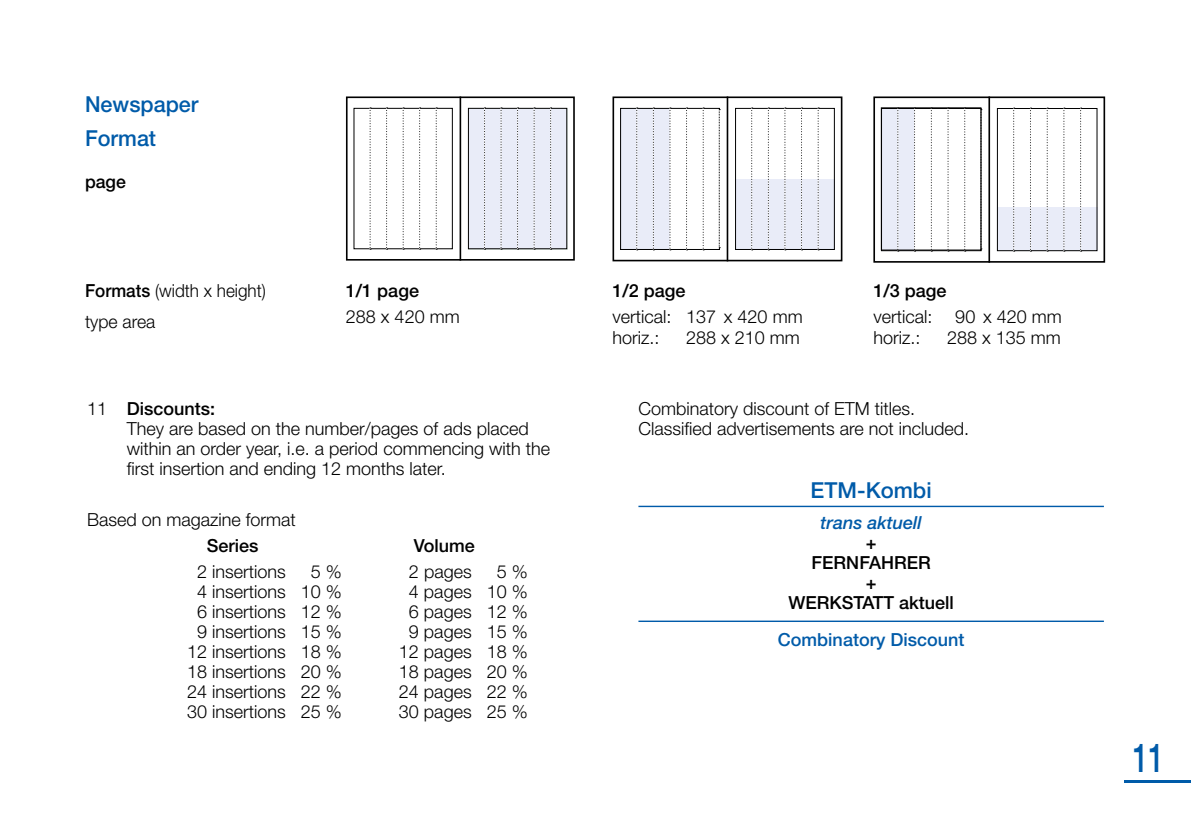
<style>
.page{position:relative;width:1191px;height:840px;background:#fff}
.page>*{position:absolute;margin:0;border:0;box-sizing:border-box;transform-origin:0 0}
.t1{font:500 40px "Helvetica Neue LT Std";color:#005ba9;scale:.7 1}
.t2{font:500 22px/33.4px "Helvetica Neue LT Std";color:#005ba9}
.t3{font:300 18px/20px "Helvetica Neue LT Std";color:#000}
.t4{font:500 18px/20px "Helvetica Neue LT Std";color:#000;text-align:center}
.t5{font:300 18px/31.4px "Helvetica Neue LT Std";color:#000;scale:.95 1}
.t6{font:500 18px "Helvetica Neue LT Std";color:#005ba9}
.t7{font:italic 500 18px "Helvetica Neue LT Std";color:#005ba9}
.s1{font-weight:500}
</style>
<div class="page">
<div style="left:346px;top:96px;width:229px;height:164px;border:2px solid #000"></div>
<div style="left:353px;top:108px;width:100px;height:141px;border:1px solid #000"></div>
<svg style="left:370px;top:107px;width:1px;height:142px"></svg>
<svg style="left:386px;top:107px;width:1px;height:142px"></svg>
<svg style="left:403px;top:107px;width:1px;height:142px"></svg>
<svg style="left:419px;top:107px;width:2px;height:142px"></svg>
<svg style="left:436px;top:107px;width:1px;height:142px"></svg>
<div style="left:468px;top:108px;width:99px;height:141px;background:#e9ecf8;border:1px solid #000"></div>
<svg style="left:484px;top:107px;width:1px;height:142px"></svg>
<svg style="left:500px;top:107px;width:2px;height:142px"></svg>
<svg style="left:517px;top:107px;width:1px;height:142px"></svg>
<svg style="left:534px;top:107px;width:1px;height:142px"></svg>
<svg style="left:550px;top:107px;width:1px;height:142px"></svg>
<hr style="left:459px;top:96px;width:2px;height:164px;background:#000">
<div style="left:735px;top:179px;width:99px;height:71px;background:#e9ecf8"></div>
<div style="left:612px;top:96px;width:230px;height:165px;border:2px solid #000"></div>
<div style="left:735px;top:108px;width:99px;height:142px;border:1px solid #000"></div>
<svg style="left:801px;top:107px;width:1px;height:143px"></svg>
<div style="left:620px;top:108px;width:50px;height:142px;background:#e9ecf8"></div>
<div style="left:620px;top:108px;width:100px;height:142px;border:1px solid #000"></div>
<svg style="left:636px;top:107px;width:2px;height:143px"></svg>
<svg style="left:653px;top:107px;width:1px;height:143px"></svg>
<svg style="left:669px;top:107px;width:2px;height:143px"></svg>
<svg style="left:686px;top:107px;width:1px;height:143px"></svg>
<svg style="left:703px;top:107px;width:1px;height:143px"></svg>
<svg style="left:751px;top:107px;width:1px;height:143px"></svg>
<svg style="left:768px;top:107px;width:1px;height:143px"></svg>
<svg style="left:784px;top:107px;width:2px;height:143px"></svg>
<svg style="left:817px;top:107px;width:2px;height:143px"></svg>
<svg style="left:719px;top:109px;width:1px;height:139px"></svg>
<hr style="left:726px;top:96px;width:2px;height:165px;background:#000">
<hr style="left:1124px;top:780px;width:67px;height:2px;background:#005ba9">
<div style="left:997px;top:207px;width:100px;height:44px;background:#e9ecf8"></div>
<div style="left:997px;top:108px;width:100px;height:143px;border:1px solid #000"></div>
<div style="left:873px;top:96px;width:232px;height:166px;border:2px solid #000"></div>
<svg style="left:1046px;top:108px;width:2px;height:143px"></svg>
<div style="left:881px;top:108px;width:33px;height:143px;background:#e9ecf8"></div>
<svg style="left:897px;top:109px;width:2px;height:142px"></svg>
<svg style="left:914px;top:110px;width:1px;height:141px"></svg>
<svg style="left:931px;top:110px;width:1px;height:141px"></svg>
<svg style="left:947px;top:110px;width:2px;height:141px"></svg>
<svg style="left:964px;top:110px;width:1px;height:141px"></svg>
<svg style="left:1013px;top:108px;width:1px;height:143px"></svg>
<svg style="left:1030px;top:108px;width:1px;height:143px"></svg>
<svg style="left:1063px;top:108px;width:2px;height:143px"></svg>
<svg style="left:1080px;top:108px;width:1px;height:143px"></svg>
<svg style="left:981px;top:109px;width:1px;height:140px"></svg>
<hr style="left:988px;top:96px;width:2px;height:166px;background:#000">
<div style="left:881px;top:107px;width:100px;height:143px;border:1px solid #000"></div>
<hr style="left:638px;top:505px;width:466px;height:2px;background:#005ba9">
<hr style="left:638px;top:620px;width:466px;height:1px;background:#005ba9">
<p class="t2" style="left:85px;top:87px;width:115px">Newspaper<br>Format</p>
<p class="t4" style="left:85px;top:171px;width:42px">page</p>
<p class="t5" style="left:85px;top:274px;width:192px"><span class="s1">Formats</span> (width x height) type area</p>
<p class="t4" style="left:346px;top:280px;width:75px">1/1 page</p>
<p class="t3" style="left:346px;top:306px;width:115px">288 x 420 mm</p>
<p class="t3" style="left:127px;top:398px;width:425px;text-indent:-40px">11 <span class="s1">Discounts:<br></span>They are based on the number/pages of ads placed within an order year, i.e. a period commencing with the first insertion and ending 12 months later.</p>
<p class="t3" style="left:87px;top:509px;width:210px">Based on magazine format</p>
<p class="t4" style="left:207px;top:535px;width:53px">Series</p>
<p class="t4" style="left:414px;top:535px;width:63px">Volume</p>
<p class="t3" style="left:197px;top:560px;width:90px">2 insertions</p>
<p class="t3" style="left:311px;top:560px;width:33px">5 %</p>
<p class="t3" style="left:409px;top:560px;width:64px">2 pages</p>
<p class="t3" style="left:497px;top:560px;width:33px">5 %</p>
<p class="t3" style="left:197px;top:580px;width:146px">4 insertions 10 %</p>
<p class="t3" style="left:409px;top:580px;width:120px">4 pages 10 %</p>
<p class="t3" style="left:197px;top:600px;width:146px">6 insertions 12 %</p>
<p class="t3" style="left:409px;top:600px;width:120px">6 pages 12 %</p>
<p class="t3" style="left:197px;top:620px;width:146px">9 insertions 15 %</p>
<p class="t3" style="left:409px;top:620px;width:120px">9 pages 15 %</p>
<p class="t3" style="left:187px;top:640px;width:156px">12 insertions 18 %</p>
<p class="t3" style="left:399px;top:640px;width:130px">12 pages 18 %</p>
<p class="t3" style="left:187px;top:660px;width:156px">18 insertions 20 %</p>
<p class="t3" style="left:399px;top:660px;width:130px">18 pages 20 %</p>
<p class="t3" style="left:187px;top:680px;width:156px">24 insertions 22 %</p>
<p class="t3" style="left:399px;top:680px;width:130px">24 pages 22 %</p>
<p class="t3" style="left:187px;top:700px;width:156px">30 insertions 25 %</p>
<p class="t3" style="left:399px;top:700px;width:130px">30 pages 25 %</p>
<p class="t4" style="left:612px;top:280px;width:75px">1/2 page</p>
<p class="t3" style="left:612px;top:306px;width:192px">vertical: 137 x 420 mm horiz.:</p>
<p class="t3" style="left:686px;top:326px;width:115px">288 x 210 mm</p>
<p class="t4" style="left:873px;top:280px;width:75px">1/3 page</p>
<p class="t3" style="left:873px;top:306px;width:61px">vertical:</p>
<p class="t3" style="left:955px;top:306px;width:108px">90 x 420 mm</p>
<p class="t3" style="left:873px;top:326px;width:49px">horiz.:</p>
<p class="t3" style="left:947px;top:326px;width:115px">288 x 135 mm</p>
<p class="t3" style="left:638px;top:398px;width:332px">Combinatory discount of ETM titles.<br>Classified advertisements are not included.</p>
<p class="t2" style="left:810px;top:472px;width:123px">ETM-Kombi</p>
<p class="t7" style="left:820px;top:512px;width:103px">trans aktuell</p>
<p class="t4" style="left:788px;top:532px;width:167px">+<br>FERNFAHRER<br>+<br>WERKSTATT aktuell</p>
<p class="t6" style="left:778px;top:628px;width:188px">Combinatory Discount</p>
<h1 class="t1" style="left:1132px;top:733px;width:46px">11</h1>
</div>
